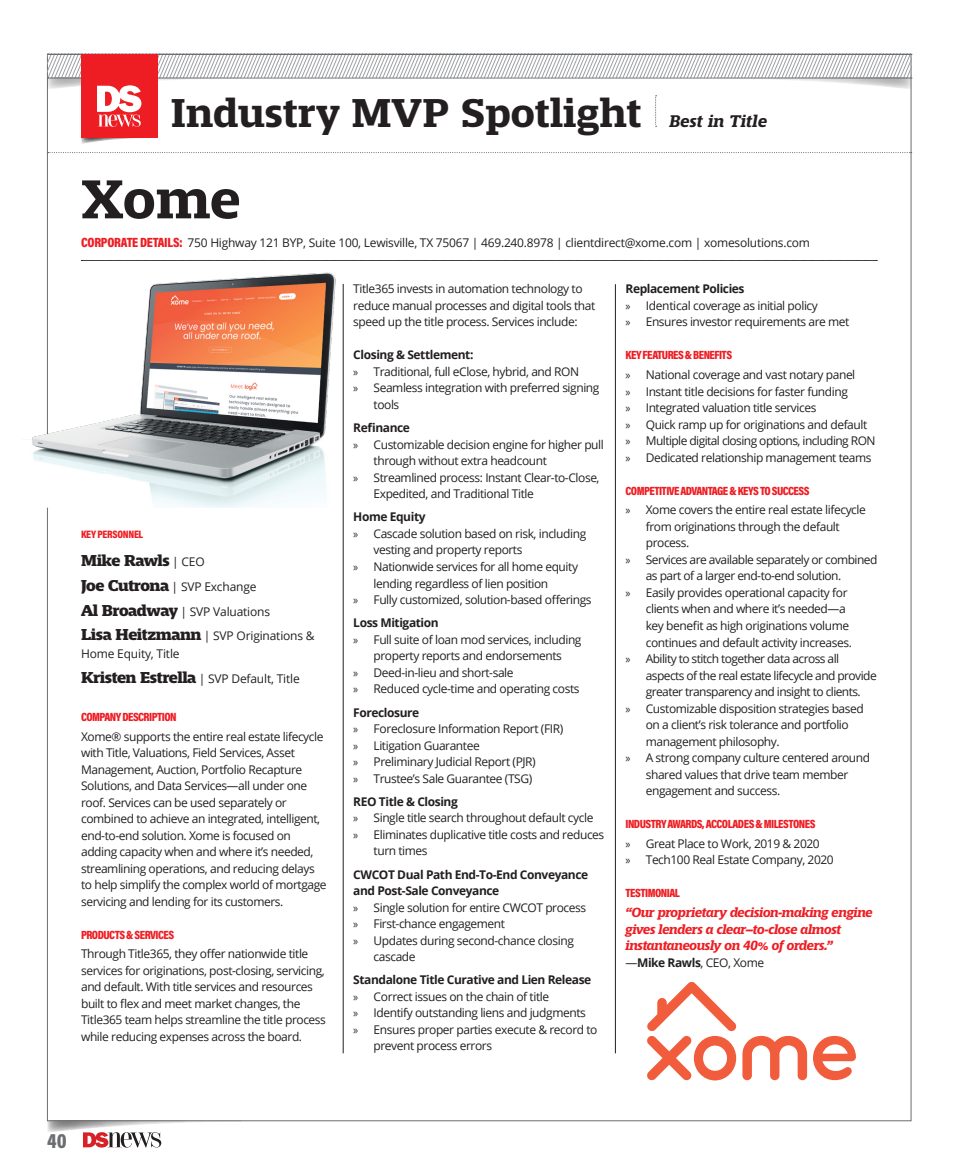
<style>
.page{position:relative;width:972px;height:1175px;background:#fff}
.page>*{position:absolute;margin:0;border:0;box-sizing:border-box;transform-origin:0 0}
.t1{font:700 57px "Mislab Std";color:#231f20}
.t2{font:700 42px "Mislab Std";color:#231f20}
.t3{font:900 21px "Acumin Pro Cond";color:#6c6d70}
.t4{font:italic 700 17.7px "Mislab Std";color:#231f20}
.TEXT{font:700 expanded 16.5px "Mislab Std";letter-spacing:-.025em;color:#231f20}
.TEXT-2{font:italic 700 13.8px/16.5px "Mislab Std";letter-spacing:-.035em;color:#ee1d23}
.TEXT-3{font:12px/16.5px "Open Sans";letter-spacing:-.035em;color:#231f20}
.TEXT-4{font:700 12px/16.5px "Open Sans";letter-spacing:-.035em;color:#231f20}
.TEXT-5{font:900 12px "Acumin Pro Cond";letter-spacing:-.045em;color:#ee1d23}
.TEXT-6{font:12px/18px "Open Sans";letter-spacing:-.015em;color:#231f20}
.TEXT-7{font:900 10.8px "Acumin Pro Cond";letter-spacing:-.025em;color:#ee1d23}
.s1{font-family:"Acumin Pro Cond";font-weight:900;font-size:13.5px;color:#ee1d23}
.s2{font-family:"Open Sans";font-weight:400;font-stretch:normal;font-size:12px}
.s3{font-family:"Mislab Std";font-weight:700;font-stretch:expanded;font-size:16.5px}
.s4{font-family:"Myriad Pro"}
.s5{font-weight:700}
</style>
<div class="page">
<svg style="left:47px;top:1120px;width:194px;height:27px"></svg>
<svg style="left:48px;top:152px;width:864px;height:1px"></svg>
<img style="left:32px;top:269px;width:304px;height:238px">
<svg style="left:647px;top:981px;width:160px;height:99px"></svg>
<svg style="left:813px;top:1035px;width:43px;height:45px"></svg>
<svg style="left:81px;top:260px;width:796px;height:1px"></svg>
<hr style="left:343px;top:284px;width:1px;height:769px;background:#231f20">
<hr style="left:615px;top:284px;width:1px;height:769px;background:#231f20">
<svg style="left:47px;top:54px;width:865px;height:90px"></svg>
<p class="t2" style="left:171px;top:92px;width:472px">Industry MVP Spotlight</p>
<p class="t4" style="left:669px;top:112px;width:100px">Best in Title</p>
<p class="t1" style="left:81px;top:170px;width:161px">Xome</p>
<p class="TEXT-3" style="left:81px;top:234px;width:730px"><span class="s1">CORPORATE DETAILS:</span> 750 Highway 121 BYP, Suite 100, Lewisville, TX 75067 | 469.240.8978 | clientdirect@xome.com | xomesolutions.com</p>
<p class="TEXT-7" style="left:81px;top:527px;width:64px">KEY PERSONNEL</p>
<p class="TEXT" style="left:81px;top:552px;width:125px">Mike Rawls <span class="s2">| CEO</span></p>
<p class="TEXT-6" style="left:81px;top:577px;width:177px"><span class="s3">Joe Cutrona</span> | SVP Exchange</p>
<p class="TEXT-6" style="left:81px;top:602px;width:191px"><span class="s3">Al Broadway</span> | SVP Valuations</p>
<p class="TEXT-6" style="left:81px;top:626px;width:235px"><span class="s3">Lisa Heitzmann</span> | SVP Originations &amp;<br>Home Equity, Title</p>
<p class="TEXT-6" style="left:81px;top:669px;width:220px"><span class="s3">Kristen Estrella</span> | SVP Default, Title</p>
<p class="TEXT-5" style="left:81px;top:708px;width:97px">COMPANY DESCRIPTION</p>
<p class="TEXT-3" style="left:81px;top:727px;width:247px">Xome® supports the entire real estate lifecycle with Title, Valuations, Field Services, Asset Management, Auction, Portfolio Recapture Solutions, and Data Services—all under one roof. Services can be used separately or combined to achieve an integrated, intelligent, end-to-end solution. Xome is focused on adding capacity when and where it’s needed, streamlining operations, and reducing delays to help simplify the complex world of mortgage servicing and lending for its customers.</p>
<p class="TEXT-5" style="left:81px;top:926px;width:95px">PRODUCTS &amp; SERVICES</p>
<p class="TEXT-3" style="left:81px;top:945px;width:246px">Through Title365, they offer nationwide title services for originations, post-closing, servicing, and default. With title services and resources built to flex and meet market changes, the Title365 team helps streamline the title process while reducing expenses across the board.</p>
<p class="TEXT-3" style="left:353px;top:280px;width:244px">Title365 invests in automation technology to reduce manual processes and digital tools that speed up the title process. Services include:</p>
<p class="TEXT-4" style="left:353px;top:346px;width:122px">Closing &amp; Settlement:</p>
<p class="TEXT-3" style="left:353px;top:363px;width:227px"><span class="s4">»</span> Traditional, full eClose, hybrid, and RON</p>
<p class="TEXT-3" style="left:374px;top:379px;width:227px;text-indent:-20px"><span class="s4">»</span> Seamless integration with preferred signing tools</p>
<p class="TEXT-4" style="left:353px;top:419px;width:58px">Refinance</p>
<p class="TEXT-3" style="left:374px;top:436px;width:232px;text-indent:-20px"><span class="s4">»</span> Customizable decision engine for higher pull through without extra headcount</p>
<p class="TEXT-3" style="left:374px;top:469px;width:228px;text-indent:-20px"><span class="s4">»</span> Streamlined process: Instant Clear-to-Close,<br>Expedited, and Traditional Title</p>
<p class="TEXT-4" style="left:353px;top:508px;width:74px">Home Equity</p>
<p class="TEXT-3" style="left:374px;top:525px;width:214px;text-indent:-20px"><span class="s4">»</span> Cascade solution based on risk, including vesting and property reports</p>
<p class="TEXT-3" style="left:374px;top:558px;width:206px;text-indent:-20px"><span class="s4">»</span> Nationwide services for all home equity lending regardless of lien position</p>
<p class="TEXT-3" style="left:353px;top:591px;width:240px"><span class="s4">»</span> Fully customized, solution-based offerings</p>
<p class="TEXT-4" style="left:353px;top:614px;width:87px">Loss Mitigation</p>
<p class="TEXT-3" style="left:353px;top:631px;width:230px;text-align:center"><span class="s4">»</span> Full suite of loan mod services, including property reports and endorsements</p>
<p class="TEXT-3" style="left:353px;top:664px;width:162px"><span class="s4">»</span> Deed-in-lieu and short-sale</p>
<p class="TEXT-3" style="left:353px;top:680px;width:228px"><span class="s4">»</span> Reduced cycle-time and operating costs</p>
<p class="TEXT-4" style="left:353px;top:703px;width:67px">Foreclosure</p>
<p class="TEXT-3" style="left:353px;top:720px;width:212px"><span class="s4">»</span> Foreclosure Information Report (FIR)</p>
<p class="TEXT-3" style="left:353px;top:736px;width:128px"><span class="s4">»</span> Litigation Guarantee</p>
<p class="TEXT-3" style="left:353px;top:753px;width:184px"><span class="s4">»</span> Preliminary Judicial Report (PJR)</p>
<p class="TEXT-3" style="left:353px;top:769px;width:181px"><span class="s4">»</span> Trustee’s Sale Guarantee (TSG)</p>
<p class="TEXT-4" style="left:353px;top:793px;width:106px">REO Title &amp; Closing</p>
<p class="TEXT-3" style="left:353px;top:809px;width:242px"><span class="s4">»</span> Single title search throughout default cycle</p>
<p class="TEXT-3" style="left:374px;top:826px;width:232px;text-indent:-20px"><span class="s4">»</span> Eliminates duplicative title costs and reduces turn times</p>
<p class="TEXT-4" style="left:353px;top:865px;width:236px">CWCOT Dual Path End-To-End Conveyance and Post-Sale Conveyance</p>
<p class="TEXT-3" style="left:353px;top:898px;width:234px"><span class="s4">»</span> Single solution for entire CWCOT process</p>
<p class="TEXT-3" style="left:353px;top:915px;width:153px"><span class="s4">»</span> First-chance engagement</p>
<p class="TEXT-3" style="left:374px;top:931px;width:202px;text-indent:-20px"><span class="s4">»</span> Updates during second-chance closing cascade</p>
<p class="TEXT-4" style="left:353px;top:971px;width:240px">Standalone Title Curative and Lien Release</p>
<p class="TEXT-3" style="left:353px;top:988px;width:197px"><span class="s4">»</span> Correct issues on the chain of title</p>
<p class="TEXT-3" style="left:353px;top:1004px;width:234px"><span class="s4">»</span> Identify outstanding liens and judgments</p>
<p class="TEXT-3" style="left:374px;top:1021px;width:226px;text-indent:-20px"><span class="s4">»</span> Ensures proper parties execute &amp; record to prevent process errors</p>
<p class="TEXT-4" style="left:626px;top:280px;width:121px">Replacement Policies</p>
<p class="TEXT-3" style="left:626px;top:297px;width:194px"><span class="s4">»</span> Identical coverage as initial policy</p>
<p class="TEXT-3" style="left:626px;top:313px;width:226px"><span class="s4">»</span> Ensures investor requirements are met</p>
<p class="TEXT-5" style="left:626px;top:347px;width:108px">KEY FEATURES &amp; BENEFITS</p>
<p class="TEXT-3" style="left:626px;top:366px;width:231px"><span class="s4">»</span> National coverage and vast notary panel</p>
<p class="TEXT-3" style="left:626px;top:383px;width:224px"><span class="s4">»</span> Instant title decisions for faster funding</p>
<p class="TEXT-3" style="left:626px;top:399px;width:192px"><span class="s4">»</span> Integrated valuation title services</p>
<p class="TEXT-3" style="left:626px;top:416px;width:243px"><span class="s4">»</span> Quick ramp up for originations and default</p>
<p class="TEXT-3" style="left:626px;top:432px;width:252px"><span class="s4">»</span> Multiple digital closing options, including RON</p>
<p class="TEXT-3" style="left:626px;top:449px;width:248px"><span class="s4">»</span> Dedicated relationship management teams</p>
<p class="TEXT-5" style="left:626px;top:483px;width:186px">COMPETITIVE ADVANTAGE &amp; KEYS TO SUCCESS</p>
<p class="TEXT-3" style="left:646px;top:501px;width:222px;text-indent:-20px"><span class="s4">»</span> Xome covers the entire real estate lifecycle from originations through the default process.</p>
<p class="TEXT-3" style="left:646px;top:551px;width:233px;text-indent:-20px"><span class="s4">»</span> Services are available separately or combined as part of a larger end-to-end solution.</p>
<p class="TEXT-3" style="left:646px;top:584px;width:208px;text-indent:-20px"><span class="s4">»</span> Easily provides operational capacity for clients when and where it’s needed—a key benefit as high originations volume continues and default activity increases.</p>
<p class="TEXT-3" style="left:646px;top:650px;width:232px;text-indent:-20px"><span class="s4">»</span> Ability to stitch together data across all aspects of the real estate lifecycle and provide greater transparency and insight to clients.</p>
<p class="TEXT-3" style="left:646px;top:699px;width:220px;text-indent:-20px"><span class="s4">»</span> Customizable disposition strategies based on a client’s risk tolerance and portfolio management philosophy.</p>
<p class="TEXT-3" style="left:646px;top:749px;width:226px;text-indent:-20px"><span class="s4">»</span> A strong company culture centered around shared values that drive team member engagement and success.</p>
<p class="TEXT-5" style="left:626px;top:816px;width:191px">INDUSTRY AWARDS, ACCOLADES &amp; MILESTONES</p>
<p class="TEXT-3" style="left:626px;top:835px;width:196px"><span class="s4">»</span> Great Place to Work, 2019 &amp; 2020</p>
<p class="TEXT-3" style="left:626px;top:851px;width:210px"><span class="s4">»</span> Tech100 Real Estate Company, 2020</p>
<p class="TEXT-5" style="left:626px;top:885px;width:56px">TESTIMONIAL</p>
<p class="TEXT-2" style="left:626px;top:904px;width:249px">“Our proprietary decision-making engine gives lenders a clear–to-close almost instantaneously on 40% of orders.”</p>
<p class="TEXT-3" style="left:626px;top:953px;width:140px">—<span class="s5">Mike Rawls</span>, CEO, Xome</p>
<h3 class="t3" style="left:47px;top:1126px;width:21px">40</h3>
</div>
